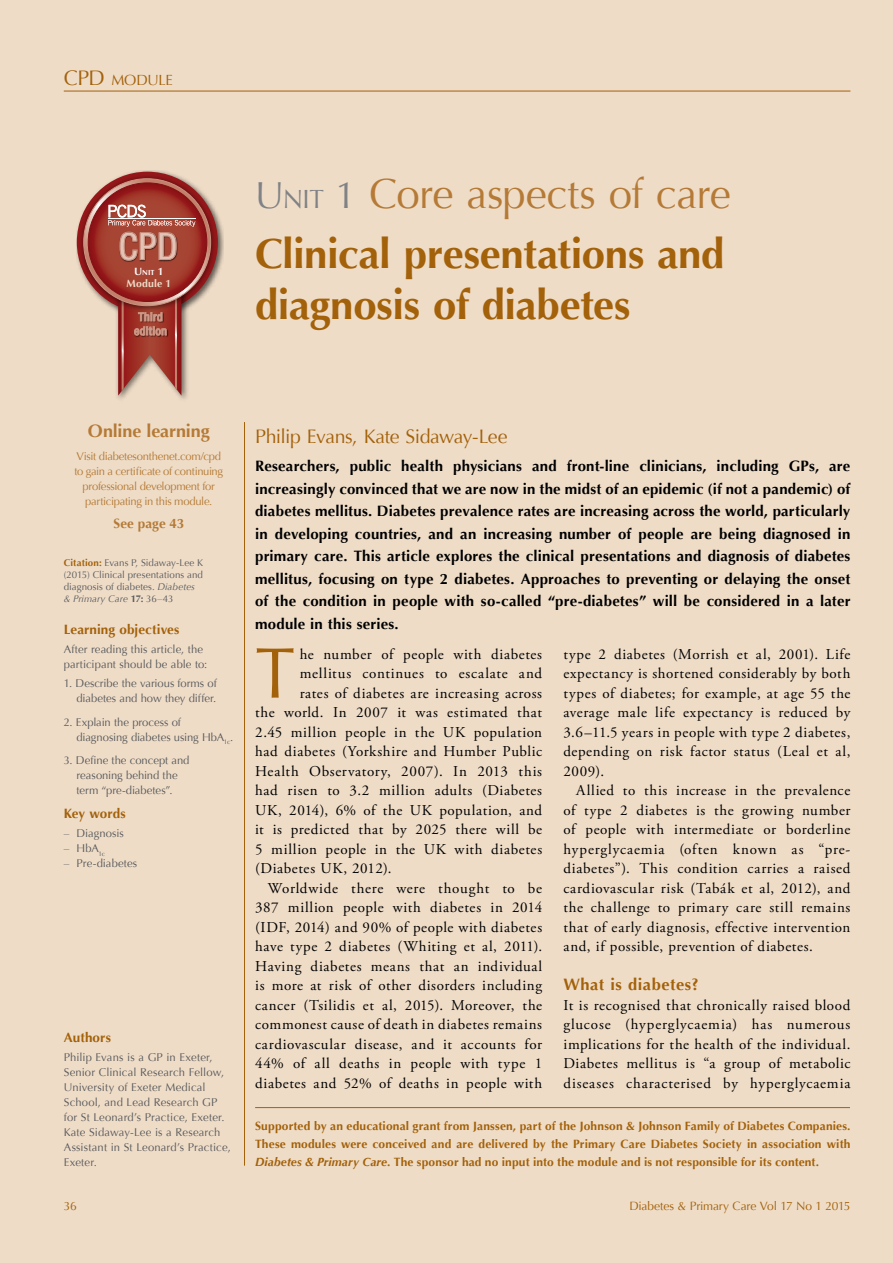
<style>
.page{position:relative;width:893px;height:1263px;background:#eedcc7}
.page>*{position:absolute;margin:0;border:0;box-sizing:border-box;transform-origin:0 0}
.t1{font:72px "Optima";color:#a36109}
.t2{font:700 42px/59.6px "Optima";letter-spacing:-.01em;color:#a36109}
.t3{font:500 condensed 37.8px "Helvetica Neue";color:#e2c3b6}
.t4{font:19.5px "Optima";letter-spacing:-.025em;color:#a36109}
.t5{font:700 18px "Optima";letter-spacing:-.005em;color:#b57a35}
.t6{font:700 16.5px "Optima";letter-spacing:.035em;color:#a36109}
.t7{font:15px/19.5px "Adobe Garamond Pro";letter-spacing:.04em;color:#000;text-align:justify}
.t8{font:700 15px/22.5px "Optima";letter-spacing:.01em;color:#000;text-align:justify}
.t9{font:14.7px "Optima";color:#a36109}
.t10{font:700 13.5px "Optima";letter-spacing:.005em;color:#a36109}
.t11{font:700 13.5px "Optima";letter-spacing:.005em;color:#b57a35}
.t12{font:700 12px/18px "Optima";letter-spacing:.01em;color:#a36109;text-align:justify}
.t13{font:12px "Optima";letter-spacing:-.01em;color:#a36109}
.t14{font:500 condensed 11.7px/14.1px "Helvetica Neue";letter-spacing:.03em;color:#e2c3b6;text-align:center}
.t15{font:11.25px/15px "Optima";letter-spacing:.005em;color:#58595b}
.t16{font:11.25px/15px "Optima";letter-spacing:-.025em;color:#b57a35;text-align:center}
.t17{font:700 10.5px "Optima";letter-spacing:.015em;color:#eedcc7}
.t18{font:9.75px/12px "Optima";letter-spacing:.005em;color:#58595b}
.t19{font:700 7.35px "Optima";color:#fff}
.s1{font-size:21px}
.s2{font-size:10.5px}
.s3{font-weight:400;font-size:37.5px;color:#808285}
.s4{font-weight:400;font-size:26.25px;color:#808285}
.s5{font-weight:400;color:#b57a35}
.s6{font-weight:700;color:#a36109}
.s7{font-style:italic}
.s8{font-weight:700}
</style>
<div class="page">
<hr style="left:64px;top:91px;width:786px;height:1px;background:#a36109">
<hr style="left:244px;top:422px;width:1px;height:743px;background:#a36109">
<hr style="left:255px;top:1107px;width:595px;height:1px;background:#a36109">
<img style="left:135px;top:170px;width:88px;height:102px">
<img style="left:116px;top:314px;width:72px;height:85px">
<img style="left:77px;top:172px;width:142px;height:142px">
<svg style="left:84px;top:179px;width:127px;height:127px"></svg>
<svg style="left:88px;top:183px;width:119px;height:118px;background:#9b2d25"></svg>
<hr style="left:109px;top:219px;width:87px;height:1px;background:#fff">
<svg style="left:118px;top:286px;width:63px;height:110px;background:#aa554b"></svg>
<img style="left:117px;top:261px;width:63px;height:9px">
<svg style="left:109px;top:205px;width:86px;height:56px;background:#a25447"></svg>
<p class="t9" style="left:64px;top:72px;width:111px"><span class="s1">CPD</span> MODU LE</p>
<h3 class="t3" style="left:118px;top:224px;width:61px">CPD</h3>
<p class="t19" style="left:134px;top:268px;width:31px"><span class="s2">U</span>nit <span class="s2">1</span></p>
<p class="t17" style="left:126px;top:278px;width:46px">Module 1</p>
<p class="t14" style="left:134px;top:310px;width:34px">Third edition</p>
<h2 class="t2" style="left:255px;top:165px;width:477px"><span class="s3">U</span><span class="s4">NIT</span> <span class="s3">1</span> <span class="s5">Core aspects of care<br></span>Clinical presentations and</h2>
<h2 class="t2" style="left:255px;top:275px;width:377px">diagnosis of diabetes</h2>
<p class="t5" style="left:88px;top:420px;width:123px">Online learning</p>
<p class="t16" style="left:74px;top:449px;width:150px">Visit diabetesonthenet.com/cpd to gain a certificate of continuing professional development for participating in this module.</p>
<p class="t11" style="left:113px;top:515px;width:72px">See page 43</p>
<p class="t18" style="left:64px;top:557px;width:141px"><span class="s6">Citation:</span> Evans P, Sidaway-Lee K (2015) Clinical presentations and diagnosis of diabetes. <span class="s7">Diabetes &amp; Primary Care</span> <span class="s8">17:</span> 36–43</p>
<p class="t10" style="left:64px;top:621px;width:117px">Learning objectives</p>
<p class="t15" style="left:64px;top:642px;width:145px">After reading this article, the participant should be able to:</p>
<p class="t15" style="left:64px;top:676px;width:155px;text-align:right">1. Describe the various forms of diabetes and how they differ.</p>
<p class="t15" style="left:77px;top:714px;width:158px;text-indent:-13px">2. Explain the process of diagnosing diabetes using HbA<sub>1c</sub>.</p>
<p class="t15" style="left:64px;top:753px;width:127px;text-align:center">3. Define the concept and reasoning behind the<br>term “pre-diabetes”.</p>
<p class="t10" style="left:64px;top:805px;width:63px">Key words</p>
<p class="t15" style="left:64px;top:826px;width:62px">– Diagnosis</p>
<p class="t15" style="left:64px;top:841px;width:43px">– HbA<sub>1c</sub></p>
<p class="t15" style="left:64px;top:856px;width:75px">– Pre-diabetes</p>
<p class="t10" style="left:64px;top:1029px;width:49px">Authors</p>
<p class="t15" style="left:64px;top:1050px;width:169px">Philip Evans is a GP in Exeter,<br>Senior Clinical Research Fellow,<br>University of Exeter Medical<br>School, and Lead Research GP for St Leonard’s Practice, Exeter.<br>Kate Sidaway-Lee is a Research<br>Assistant in St Leonard’s Practice,<br>Exeter.</p>
<h3 class="t4" style="left:255px;top:425px;width:254px">Philip Evans, Kate Sidaway-Lee</h3>
<p class="t8" style="left:255px;top:455px;width:597px">Researchers, public health physicians and front-line clinicians, including GPs, are increasingly convinced that we are now in the midst of an epidemic (if not a pandemic) of diabetes mellitus. Diabetes prevalence rates are increasing across the world, particularly in developing countries, and an increasing number of people are being diagnosed in primary care. This article explores the clinical presentations and diagnosis of diabetes mellitus, focusing on type 2 diabetes. Approaches to preventing or delaying the onset of the condition in people with so-called “pre-diabetes” will be considered in a later module in this series.</p>
<p class="t7" style="left:563px;top:645px;width:289px">type 2 diabetes (Morrish et al, 2001). Life expectancy is shortened considerably by both types of diabetes; for example, at age 55 the average male life expectancy is reduced by 3.6–11.5 years in people with type 2 diabetes, depending on risk factor status (Leal et al, 2009).</p>
<p class="t7" style="left:563px;top:781px;width:289px;text-indent:13px">Allied to this increase in the prevalence of type 2 diabetes is the growing number of people with intermediate or borderline hyperglycaemia (often known as “pre&shy;diabetes”). This condition carries a raised cardiovascular risk (Tabák et al, 2012), and the challenge to primary care still remains that of early diagnosis, effective intervention and, if possible, prevention of diabetes.</p>
<p class="t6" style="left:563px;top:975px;width:137px">What is diabetes?</p>
<p class="t7" style="left:563px;top:996px;width:289px">It is recognised that chronically raised blood glucose (hyperglycaemia) has numerous implications for the health of the individual.<br>Diabetes mellitus is “a group of metabolic diseases characterised by hyperglycaemia</p>
<p class="t12" style="left:255px;top:1117px;width:597px">Supported by an educational grant from Janssen, part of the Johnson &amp; Johnson Family of Diabetes Companies.<br>These modules were conceived and are delivered by the Primary Care Diabetes Society in association with <span class="s7">Diabetes &amp; Primary Care</span>. The sponsor had no input into the module and is not responsible for its content.</p>
<h1 class="t1" style="left:255px;top:631px;width:41px">T</h1>
<p class="t7" style="left:300px;top:645px;width:244px">he number of people with diabetes</p>
<p class="t7" style="left:300px;top:664px;width:244px">mellitus continues to escalate and</p>
<p class="t7" style="left:300px;top:684px;width:244px">rates of diabetes are increasing across</p>
<p class="t7" style="left:255px;top:703px;width:288px">the world. In 2007 it was estimated that</p>
<p class="t7" style="left:255px;top:723px;width:289px">2.45 million people in the UK population</p>
<p class="t7" style="left:255px;top:742px;width:289px">had diabetes (Yorkshire and Humber Public</p>
<p class="t7" style="left:255px;top:762px;width:288px">Health Observatory, 2007). In 2013 this</p>
<p class="t7" style="left:255px;top:781px;width:288px">had risen to 3.2 million adults (Diabetes</p>
<p class="t7" style="left:255px;top:801px;width:289px">UK, 2014), 6% of the UK population, and</p>
<p class="t7" style="left:255px;top:820px;width:289px">it is predicted that by 2025 there will be</p>
<p class="t7" style="left:255px;top:840px;width:289px">5 million people in the UK with diabetes</p>
<p class="t7" style="left:255px;top:859px;width:138px">(Diabetes UK, 2012).</p>
<p class="t7" style="left:268px;top:879px;width:276px">Worldwide there were thought to be</p>
<p class="t7" style="left:255px;top:898px;width:289px">387 million people with diabetes in 2014</p>
<p class="t7" style="left:255px;top:918px;width:289px">(IDF, 2014) and 90% of people with diabetes</p>
<p class="t7" style="left:255px;top:937px;width:289px">have type 2 diabetes (Whiting et al, 2011).</p>
<p class="t7" style="left:255px;top:957px;width:289px">Having diabetes means that an individual</p>
<p class="t7" style="left:255px;top:976px;width:288px">is more at risk of other disorders including</p>
<p class="t7" style="left:255px;top:996px;width:288px">cancer (Tsilidis et al, 2015). Moreover, the</p>
<p class="t7" style="left:255px;top:1015px;width:288px">commonest cause of death in diabetes remains</p>
<p class="t7" style="left:255px;top:1035px;width:288px">cardiovascular disease, and it accounts for</p>
<p class="t7" style="left:255px;top:1054px;width:289px">44% of all deaths in people with type 1</p>
<p class="t7" style="left:255px;top:1074px;width:288px">diabetes and 52% of deaths in people with</p>
<p class="t13" style="left:64px;top:1199px;width:14px">36</p>
<p class="t13" style="left:629px;top:1199px;width:223px">Diabetes &amp; Primary Care Vol 17 No 1 2015</p>
</div>
